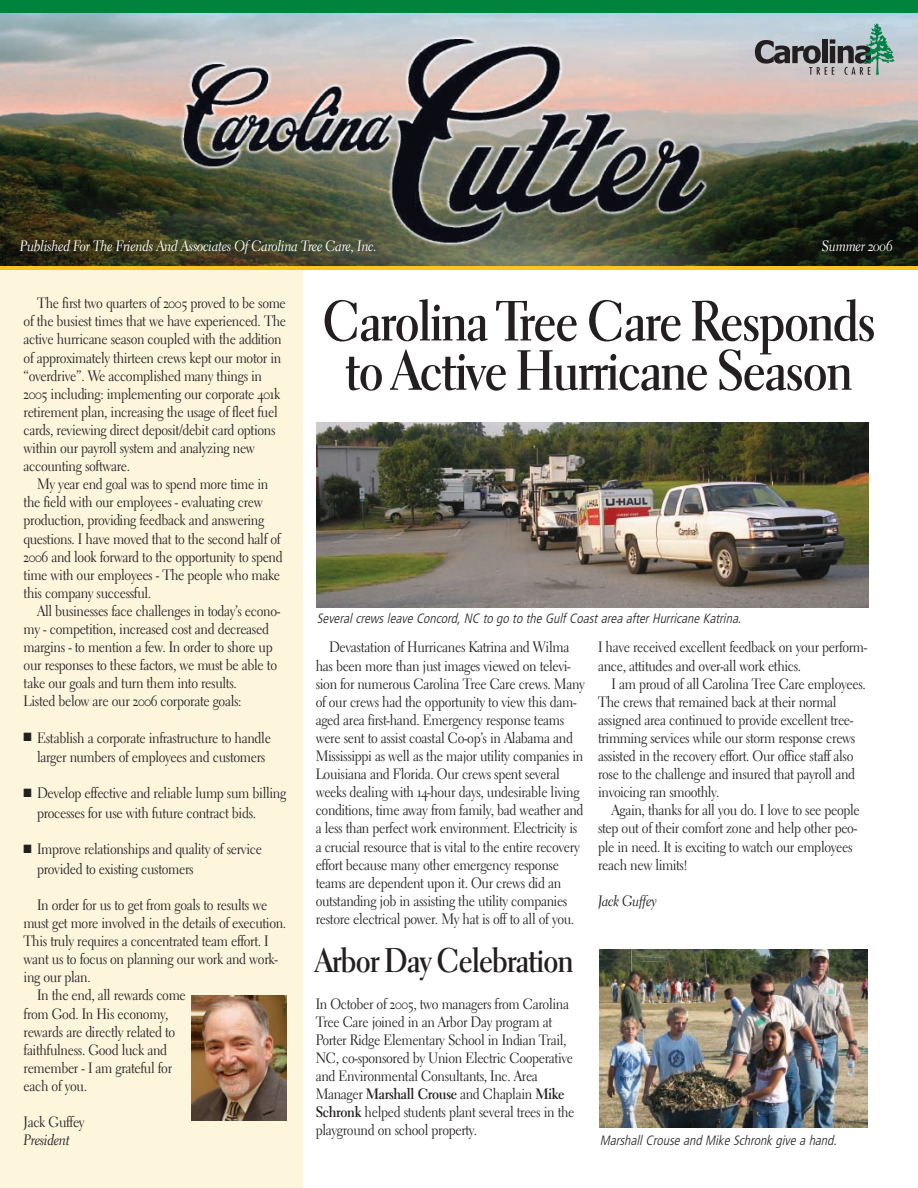
<style>
.page{position:relative;width:918px;height:1188px;background:#fff}
.page>*{position:absolute;margin:0;border:0;box-sizing:border-box;transform-origin:0 0}
.t1{font:57.3px/49.3px "Electra LH Bold Display";color:#231f20;text-align:center;scale:.9 1}
.t2{font:34.5px "Electra LH Bold Display";color:#231f20;scale:.9 1}
.t3{font:15px/18.1px "Electra LH Regular Os F";letter-spacing:-.025em;color:#231f20;scale:.9 1}
.t4{font:15px "Electra LH Cursive Os F";letter-spacing:-.025em;color:#fff;scale:.9 1}
.t5{font:15px "Electra LH Cursive Os F";letter-spacing:-.025em;color:#231f20;scale:.9 1}
.t6{font:italic 300 condensed 13.5px "Frutiger";color:#231f20}
.s1{font-family:"Electra LH Bold Os F"}
</style>
<div class="page">
<div style="left:0;top:268px;width:303px;height:920px;background:#fef5dd"></div>
<div style="left:0;top:0;width:918px;height:24px;background:#00843d"></div>
<div style="left:0;top:248px;width:918px;height:22px;background:linear-gradient(to right,#fec422,#fec422)"></div>
<img style="left:0;top:14px;width:918px;height:251px">
<img style="left:192px;top:996px;width:95px;height:125px">
<img style="left:316px;top:423px;width:552px;height:185px">
<img style="left:600px;top:950px;width:267px;height:178px">
<svg style="left:755px;top:23px;width:140px;height:52px;background:#96a3a5"></svg>
<p class="t4" style="left:20px;top:240px;width:398px">Published For The Friends And Associates Of Carolina Tree Care, Inc.</p>
<p class="t4" style="left:822px;top:240px;width:80px">Summer 2006</p>
<p class="t3" style="left:24px;top:296px;width:293px;text-indent:14px">The first two quarters of 2005 proved to be some of the busiest times that we have experienced. The active hurricane season coupled with the addition of approximately thirteen crews kept our motor in “overdrive”. We accomplished many things in 2005 including: implementing our corporate 401k retirement plan, increasing the usage of fleet fuel cards, reviewing direct deposit/debit card options within our payroll system and analyzing new accounting software.</p>
<p class="t3" style="left:24px;top:477px;width:290px;text-indent:14px">My year end goal was to spend more time in the field with our employees - evaluating crew production, providing feedback and answering questions. I have moved that to the second half of 2006 and look forward to the opportunity to spend time with our employees - The people who make this company successful.</p>
<p class="t3" style="left:24px;top:603px;width:287px;text-indent:14px">All businesses face challenges in today’s econo&shy;my - competition, increased cost and decreased margins - to mention a few. In order to shore up our responses to these factors, we must be able to take our goals and turn them into results.<br>Listed below are our 2006 corporate goals:</p>
<p class="t3" style="left:24px;top:729px;width:276px;line-height:19.5px;text-align:center">■ Establish a corporate infrastructure to handle larger numbers of employees and customers</p>
<p class="t3" style="left:37px;top:785px;width:278px;line-height:19.5px;text-indent:-14px">■ Develop effective and reliable lump sum billing processes for use with future contract bids.</p>
<p class="t3" style="left:37px;top:841px;width:251px;line-height:19.5px;text-indent:-14px">■ Improve relationships and quality of service provided to existing customers</p>
<p class="t3" style="left:37px;top:897px;width:257px">In order for us to get from goals to results we</p>
<p class="t3" style="left:24px;top:915px;width:293px">must get more involved in the details of execution.</p>
<p class="t3" style="left:24px;top:933px;width:274px">This truly requires a concentrated team effort. I</p>
<p class="t3" style="left:24px;top:952px;width:284px">want us to focus on planning our work and work-</p>
<p class="t3" style="left:24px;top:970px;width:76px">ing our plan.</p>
<p class="t3" style="left:37px;top:988px;width:167px">In the end, all rewards come</p>
<p class="t3" style="left:24px;top:1006px;width:163px">from God. In His economy,</p>
<p class="t3" style="left:24px;top:1024px;width:170px">rewards are directly related to</p>
<p class="t3" style="left:24px;top:1042px;width:161px">faithfulness. Good luck and</p>
<p class="t3" style="left:24px;top:1060px;width:167px">remember - I am grateful for</p>
<p class="t3" style="left:24px;top:1078px;width:72px">each of you.</p>
<p class="t3" style="left:24px;top:1114px;width:69px">Jack Guffey</p>
<p class="t5" style="left:24px;top:1134px;width:53px">President</p>
<h1 class="t1" style="left:323px;top:302px;width:615px">Carolina Tree Care Responds to Active Hurricane Season</h1>
<p class="t6" style="left:317px;top:613px;width:429px">Severalcrewsleave Concord,NC to go to the Gulf Coastarea afterHurricane Katrina.</p>
<p class="t3" style="left:316px;top:640px;width:301px;text-indent:14px">Devastation of Hurricanes Katrina and Wilma has been more than just images viewed on televi&shy;sion for numerous Carolina Tree Care crews. Many of our crews had the opportunity to view this dam&shy;aged area first-hand. Emergency response teams were sent to assist coastal Co-op’s in Alabama and Mississippi as well as the major utility companies in Louisiana and Florida. Our crews spent several weeks dealing with 14-hour days, undesirable living conditions, time away from family, bad weather and a less than perfect work environment. Electricity is a crucial resource that is vital to the entire recovery effort because many other emergency response teams are dependent upon it. Our crews did an outstanding job in assisting the utility companies restore electrical power. My hat is off to all of you.</p>
<h2 class="t2" style="left:316px;top:947px;width:287px">Arbor Day Celebration</h2>
<p class="t3" style="left:316px;top:996px;width:289px">In October of 2005, two managers from Carolina Tree Care joined in an Arbor Day program at Porter Ridge Elementary School in Indian Trail, NC, co-sponsored by Union Electric Cooperative and Environmental Consultants, Inc. Area Manager <span class="s1">Marshall Crouse</span> and Chaplain <span class="s1">Mike Schronk</span> helped students plant several trees in the playground on school property.</p>
<p class="t3" style="left:598px;top:640px;width:301px">I have received excellent feedback on your perform&shy;ance, attitudes and over-all work ethics.</p>
<p class="t3" style="left:598px;top:676px;width:299px;text-indent:14px">I am proud of all Carolina Tree Care employees.<br>The crews that remained back at their normal assigned area continued to provide excellent tree&shy;trimming services while our storm response crews assisted in the recovery effort. Our office staff also rose to the challenge and insured that payroll and invoicing ran smoothly.</p>
<p class="t3" style="left:598px;top:803px;width:292px;text-indent:14px">Again, thanks for all you do. I love to see people step out of their comfort zone and help other peo&shy;ple in need. It is exciting to watch our employees reach new limits!</p>
<p class="t5" style="left:598px;top:895px;width:67px">Jack Guffey</p>
<p class="t6" style="left:600px;top:1134px;width:241px">MarshallCrouse and Mike Schronk give a hand.</p>
</div>
